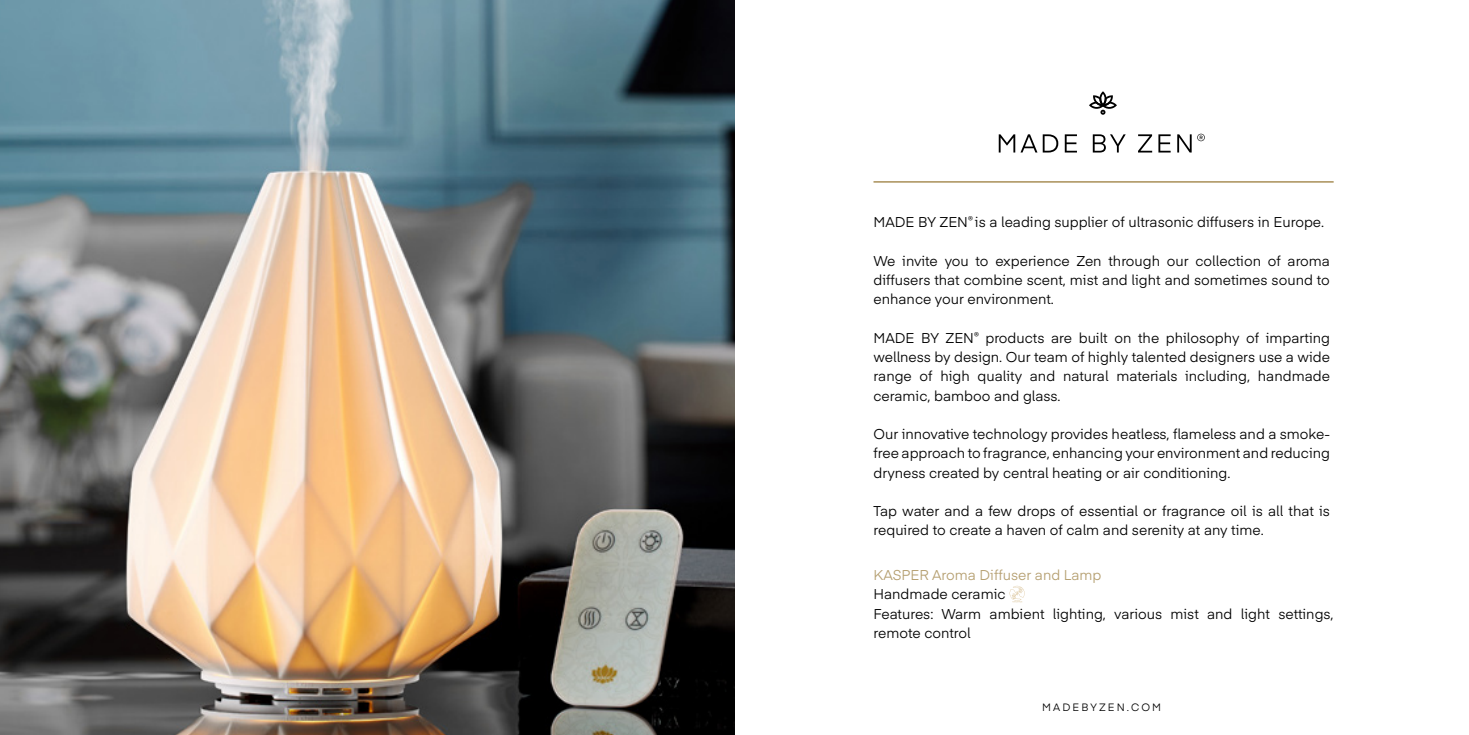
<style>
.page{position:relative;width:1469px;height:735px;background:#fff}
.page>*{position:absolute;margin:0;border:0;box-sizing:border-box;transform-origin:0 0}
.t1{font:14px/19.2px "Eina 04";color:#000;text-align:justify}
.t2{font:14px "Eina 04";color:#b59f70}
.t3{font:10.5px "Eina 04";letter-spacing:.2em;color:#000}
</style>
<div class="page">
<img style="left:0;top:0;width:734px;height:734px">
<hr style="left:873px;top:181px;width:460px;height:2px;background:#b59f70">
<svg style="left:1009px;top:585px;width:15px;height:17px"></svg>
<svg style="left:998px;top:134px;width:60px;height:18px"></svg>
<svg style="left:1064px;top:134px;width:12px;height:18px"></svg>
<svg style="left:1092px;top:134px;width:33px;height:18px"></svg>
<svg style="left:1138px;top:134px;width:14px;height:18px"></svg>
<svg style="left:1158px;top:134px;width:12px;height:18px"></svg>
<svg style="left:1177px;top:134px;width:14px;height:18px"></svg>
<svg style="left:1197px;top:134px;width:7px;height:7px"></svg>
<svg style="left:1089px;top:91px;width:27px;height:24px"></svg>
<p class="t1" style="left:873px;top:211px;width:452px">MADE BY ZEN<sup>®</sup> is a leading supplier of ultrasonic diffusers in Europe.</p>
<p class="t1" style="left:873px;top:250px;width:458px">We invite you to experience Zen through our collection of aroma diffusers that combine scent, mist and light and sometimes sound to enhance your environment.</p>
<p class="t1" style="left:873px;top:327px;width:458px">MADE BY ZEN<sup>®</sup> products are built on the philosophy of imparting wellness by design. Our team of highly talented designers use a wide range of high quality and natural materials including, handmade ceramic, bamboo and glass.</p>
<p class="t1" style="left:873px;top:423px;width:458px">Our innovative technology provides heatless, flameless and a smoke&shy;free approach to fragrance, enhancing your environment and reducing dryness created by central heating or air conditioning.</p>
<p class="t1" style="left:873px;top:500px;width:458px">Tap water and a few drops of essential or fragrance oil is all that is required to create a haven of calm and serenity at any time.</p>
<p class="t2" style="left:873px;top:564px;width:229px">KASPER Aroma Diffuser and Lamp</p>
<p class="t1" style="left:873px;top:583px;width:461px;text-align:left">Handmade ceramic<br>Features: Warm ambient lighting, various mist and light settings, remote control</p>
<p class="t3" style="left:1042px;top:699px;width:120px">MADEBYZEN.COM</p>
</div>
